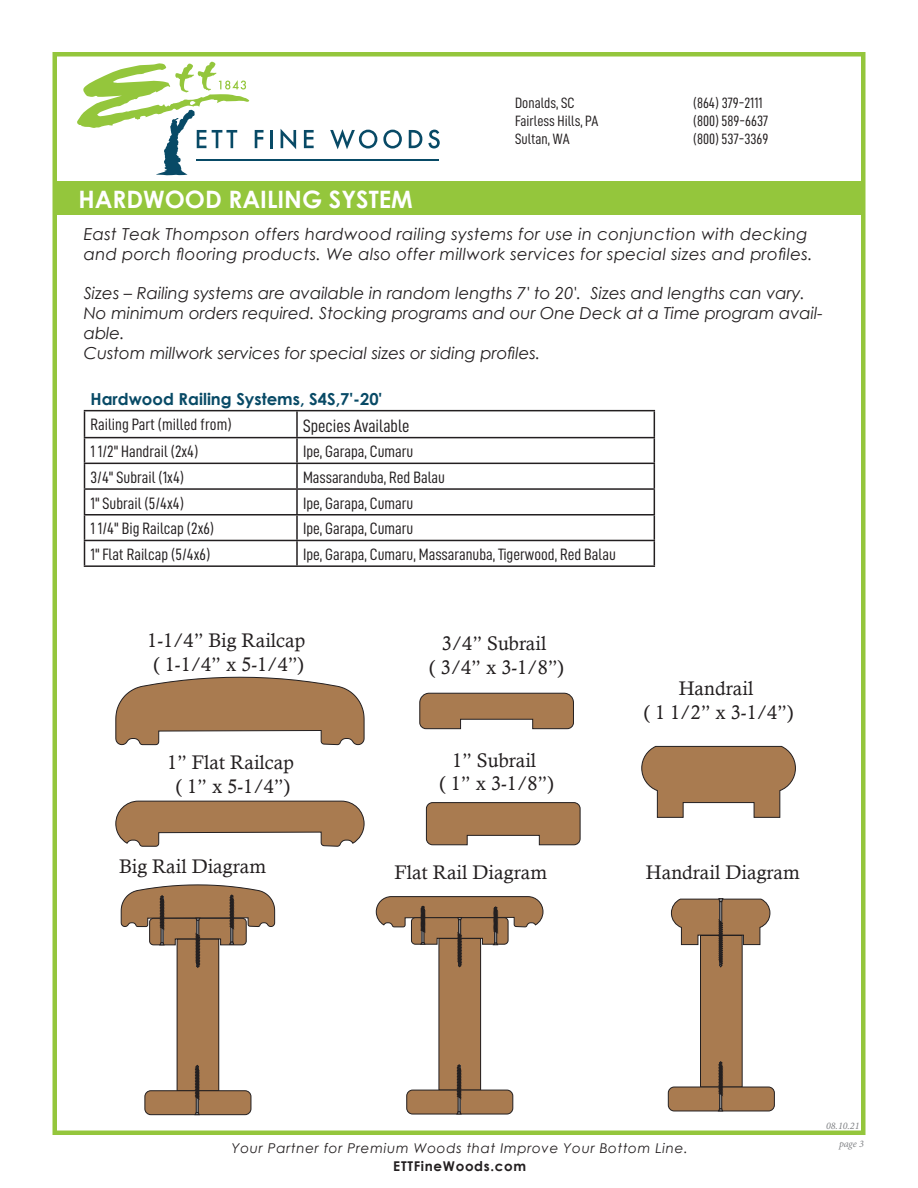
<style>
.page{position:relative;width:918px;height:1188px;background:#fff}
.page>*{position:absolute;margin:0;border:0;box-sizing:border-box;transform-origin:0 0}
.t1{font:700 24px "Century Gothic";color:#fff}
.t2{font:19.65px/23.7px "Calisto";color:#231f20;text-align:center}
.t3{font:18px "D DIN Condensed";color:#231f20}
.t4{font:16.5px "D DIN Condensed";color:#231f20}
.t5{font:italic 16.5px/19.8px "Century Gothic";color:#231f20}
.t6{font:italic 16.5px/19.8px "Century Gothic";letter-spacing:.02em;color:#231f20}
.t7{font:700 16.5px "Century Gothic";color:#084a66}
.t8{font:15px/18px "D DIN Condensed";color:#231f20}
.t9{font:italic 13.5px "Century Gothic";letter-spacing:.05em;color:#231f20}
.t10{font:700 13.5px "Century Gothic";letter-spacing:.05em;color:#231f20}
.t11{font:italic 10.05px "Minion Pro";color:#808285}
</style>
<div class="page">
<div style="left:52px;top:52px;width:814px;height:1083px;border:4px solid #94c63c"></div>
<div style="left:53px;top:182px;width:810px;height:33px;background:#94c63c"></div>
<svg style="left:77px;top:61px;width:172px;height:114px"></svg>
<svg style="left:255px;top:130px;width:9px;height:18px"></svg>
<hr style="left:270px;top:130px;width:3px;height:18px;background:#084a66">
<svg style="left:281px;top:129px;width:15px;height:20px"></svg>
<svg style="left:304px;top:130px;width:10px;height:18px"></svg>
<svg style="left:330px;top:129px;width:47px;height:20px"></svg>
<svg style="left:383px;top:130px;width:19px;height:19px"></svg>
<svg style="left:409px;top:130px;width:13px;height:18px"></svg>
<svg style="left:428px;top:130px;width:12px;height:19px"></svg>
<hr style="left:196px;top:159px;width:243px;height:2px;background:#084a66">
<hr style="left:296px;top:464px;width:2px;height:24px;background:#231f20">
<hr style="left:84px;top:488px;width:213px;height:2px;background:#231f20">
<hr style="left:297px;top:488px;width:358px;height:2px;background:#231f20">
<hr style="left:296px;top:490px;width:2px;height:24px;background:#231f20">
<hr style="left:84px;top:514px;width:213px;height:2px;background:#231f20">
<hr style="left:297px;top:514px;width:358px;height:2px;background:#231f20">
<hr style="left:296px;top:516px;width:2px;height:24px;background:#231f20">
<hr style="left:84px;top:540px;width:213px;height:1px;background:#231f20">
<hr style="left:297px;top:540px;width:358px;height:1px;background:#231f20">
<hr style="left:296px;top:541px;width:2px;height:24px;background:#231f20">
<hr style="left:84px;top:565px;width:213px;height:2px;background:#231f20">
<hr style="left:297px;top:565px;width:358px;height:2px;background:#231f20">
<hr style="left:84px;top:410px;width:213px;height:1px;background:#231f20">
<hr style="left:297px;top:410px;width:358px;height:1px;background:#231f20">
<hr style="left:296px;top:411px;width:2px;height:26px;background:#231f20">
<hr style="left:84px;top:437px;width:213px;height:1px;background:#231f20">
<svg style="left:84px;top:411px;width:1px;height:154px"></svg>
<hr style="left:297px;top:437px;width:358px;height:1px;background:#231f20">
<hr style="left:296px;top:438px;width:2px;height:25px;background:#231f20">
<svg style="left:654px;top:411px;width:1px;height:154px"></svg>
<hr style="left:84px;top:463px;width:213px;height:1px;background:#231f20">
<hr style="left:297px;top:463px;width:358px;height:1px;background:#231f20">
<div style="left:177px;top:939px;width:42px;height:152px;background:#a97b50"></div>
<div style="left:177px;top:939px;width:42px;height:152px;border:1px solid #231f20"></div>
<div style="left:145px;top:1091px;width:106px;height:24px;background:#a97b50;border-radius:6px"></div>
<div style="left:145px;top:1090px;width:106px;height:25px;border:1px solid #231f20;border-radius:6px"></div>
<svg style="left:121px;top:884px;width:154px;height:84px"></svg>
<div style="left:196px;top:1066px;width:2px;height:47px;border:1px solid #231f20"></div>
<svg style="left:195px;top:1112px;width:5px;height:3px"></svg>
<svg style="left:195px;top:1065px;width:4px;height:34px"></svg>
<div style="left:439px;top:939px;width:42px;height:151px;background:#a97b50"></div>
<div style="left:439px;top:938px;width:42px;height:152px;border:1px solid #231f20"></div>
<div style="left:407px;top:1090px;width:106px;height:24px;background:#a97b50;border-radius:6px"></div>
<div style="left:406px;top:1090px;width:107px;height:24px;border:1px solid #231f20;border-radius:6px"></div>
<svg style="left:376px;top:896px;width:168px;height:71px"></svg>
<div style="left:458px;top:1066px;width:2px;height:46px;border:1px solid #231f20"></div>
<svg style="left:456px;top:1111px;width:5px;height:3px"></svg>
<svg style="left:457px;top:1064px;width:4px;height:35px"></svg>
<div style="left:701px;top:935px;width:41px;height:152px;background:#a97b50"></div>
<div style="left:700px;top:935px;width:43px;height:152px;border:1px solid #231f20"></div>
<div style="left:668px;top:1087px;width:106px;height:24px;background:#a97b50;border-radius:6px"></div>
<div style="left:668px;top:1087px;width:107px;height:24px;border:1px solid #231f20;border-radius:6px"></div>
<svg style="left:671px;top:898px;width:100px;height:69px"></svg>
<div style="left:719px;top:1063px;width:3px;height:46px;border:1px solid #231f20"></div>
<svg style="left:718px;top:1108px;width:5px;height:3px"></svg>
<svg style="left:718px;top:1061px;width:5px;height:35px"></svg>
<svg style="left:115px;top:677px;width:250px;height:68px"></svg>
<svg style="left:115px;top:800px;width:250px;height:47px"></svg>
<svg style="left:426px;top:802px;width:155px;height:43px"></svg>
<svg style="left:641px;top:746px;width:155px;height:72px"></svg>
<svg style="left:419px;top:693px;width:155px;height:36px"></svg>
<p class="t1" style="left:78px;top:184px;width:336px">HARDWOOD RAILING SYSTEM</p>
<p class="t8" style="left:515px;top:94px;width:85px">Donalds, SC<br>Fairless Hills, PA<br>Sultan, WA</p>
<p class="t8" style="left:693px;top:94px;width:77px">(864) 379-2111 (800) 589-6637 (800) 537-3369</p>
<p class="t6" style="left:84px;top:224px;width:730px">East Teak Thompson offers hardwood railing systems for use in conjunction with decking and porch flooring products. We also offer millwork services for special sizes and profiles.</p>
<p class="t5" style="left:84px;top:283px;width:723px">Sizes – Railing systems are available in random lengths 7' to 20'. Sizes and lengths can vary.</p>
<p class="t5" style="left:84px;top:303px;width:741px">No minimum orders required. Stocking programs and our One Deck at a Time program avail&shy;able.</p>
<p class="t5" style="left:84px;top:343px;width:458px">Custom millwork services for special sizes or siding profiles.</p>
<p class="t7" style="left:91px;top:388px;width:293px">Hardwood Railing Systems, S4S,7'-20'</p>
<p class="t4" style="left:91px;top:416px;width:143px">Railing Part (milled from)</p>
<p class="t3" style="left:303px;top:416px;width:108px">Species Available</p>
<p class="t4" style="left:91px;top:443px;width:109px">1 1/2" Handrail (2x4)</p>
<p class="t4" style="left:303px;top:443px;width:112px">Ipe, Garapa, Cumaru</p>
<p class="t4" style="left:91px;top:468px;width:95px">3/4" Subrail (1x4)</p>
<p class="t4" style="left:303px;top:468px;width:144px">Massaranduba, Red Balau</p>
<p class="t4" style="left:91px;top:494px;width:95px">1" Subrail (5/4x4)</p>
<p class="t4" style="left:303px;top:494px;width:112px">Ipe, Garapa, Cumaru</p>
<p class="t4" style="left:91px;top:520px;width:125px">1 1/4" Big Railcap (2x6)</p>
<p class="t4" style="left:303px;top:520px;width:112px">Ipe, Garapa, Cumaru</p>
<p class="t4" style="left:91px;top:545px;width:121px">1" Flat Railcap (5/4x6)</p>
<p class="t4" style="left:303px;top:545px;width:314px">Ipe, Garapa, Cumaru, Massaranuba, Tigerwood, Red Balau</p>
<p class="t2" style="left:147px;top:628px;width:159px">1-1/4” Big Railcap ( 1-1/4” x 5-1/4”)</p>
<p class="t2" style="left:167px;top:750px;width:128px">1” Flat Railcap ( 1” x 5-1/4”)</p>
<p class="t2" style="left:429px;top:632px;width:136px">3/4” Subrail<br>( 3/4” x 3-1/8”)</p>
<p class="t2" style="left:440px;top:748px;width:116px">1” Subrail<br>( 1” x 3-1/8”)</p>
<p class="t2" style="left:644px;top:677px;width:151px">Handrail<br>( 1 1/2” x 3-1/4”)</p>
<p class="t2" style="left:119px;top:855px;width:149px">Big Rail Diagram</p>
<p class="t2" style="left:395px;top:860px;width:154px">Flat Rail Diagram</p>
<p class="t2" style="left:646px;top:860px;width:155px">Handrail Diagram</p>
<p class="t9" style="left:232px;top:1140px;width:458px">Your Partner for Premium Woods that Improve Your Bottom Line.</p>
<p class="t10" style="left:393px;top:1157px;width:134px">ETTFineWoods.com</p>
<p class="t11" style="left:826px;top:1119px;width:35px">08.10.21</p>
<p class="t11" style="left:839px;top:1137px;width:26px">page 3</p>
</div>
